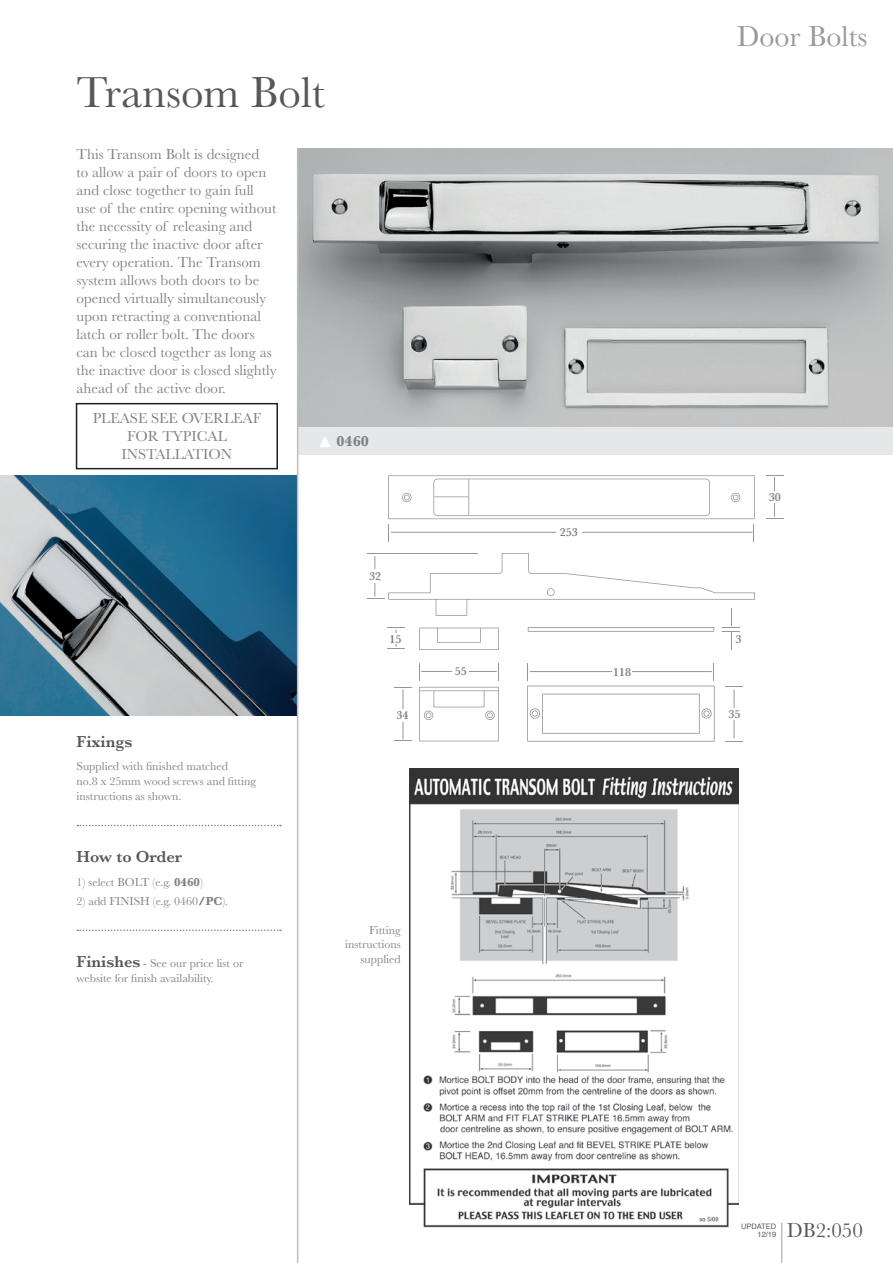
<style>
.page{position:relative;width:893px;height:1263px;background:#fff}
.page>*{position:absolute;margin:0;border:0;box-sizing:border-box;transform-origin:0 0}
.t1{font:45px "Baskerville";color:#57585a}
.t2{font:30px "Baskerville";color:#97999c}
.t3{font:21px "Baskerville";color:#57585a}
.t4{font:600 16.5px "Baskerville";color:#57585a}
.t5{font:15px/18px "Baskerville";color:#808285}
.t6{font:700 15px "Baskerville";color:#808285}
.t7{font:12px/15px "Baskerville";color:#808285}
.t8{font:600 12px "Baskerville";color:#808285}
.t9{font:7.5px/8.2px "Helvetica";color:#57585a;text-align:right}
.s1{font-weight:700}
.s2{font-weight:600;font-size:16.5px;color:#57585a}
</style>
<div class="page">
<img style="left:298px;top:149px;width:595px;height:278px">
<div style="left:298px;top:427px;width:595px;height:27px;background:#e6e7e9"></div>
<svg style="left:320px;top:437px;width:10px;height:10px"></svg>
<img style="left:0;top:475px;width:297px;height:240px">
<img style="left:409px;top:768px;width:330px;height:460px">
<hr style="left:781px;top:1222px;width:1px;height:41px;background:#bcbdc0">
<div style="left:76px;top:403px;width:202px;height:66px;border:2px solid #231f20"></div>
<svg style="left:77px;top:825px;width:204px;height:1px"></svg>
<svg style="left:77px;top:929px;width:204px;height:2px"></svg>
<hr style="left:297px;top:149px;width:1px;height:1114px;background:#bcbdc0">
<svg style="left:725px;top:686px;width:17px;height:1px"></svg>
<svg style="left:394px;top:687px;width:17px;height:1px"></svg>
<svg style="left:725px;top:741px;width:17px;height:1px"></svg>
<svg style="left:388px;top:475px;width:367px;height:66px"></svg>
<svg style="left:766px;top:475px;width:17px;height:1px"></svg>
<svg style="left:766px;top:518px;width:17px;height:1px"></svg>
<hr style="left:391px;top:532px;width:361px;height:1px;background:#939598">
<svg style="left:498px;top:663px;width:1px;height:17px"></svg>
<svg style="left:527px;top:664px;width:188px;height:78px"></svg>
<hr style="left:421px;top:671px;width:76px;height:1px;background:#939598">
<hr style="left:530px;top:671px;width:182px;height:1px;background:#939598">
<div style="left:556px;top:523px;width:26px;height:18px;background:#fff"></div>
<div style="left:453px;top:662px;width:16px;height:18px;background:#fff"></div>
<div style="left:612px;top:663px;width:20px;height:17px;background:#fff"></div>
<hr style="left:774px;top:477px;width:1px;height:40px;background:#939598">
<div style="left:765px;top:491px;width:19px;height:12px;background:#fff"></div>
<hr style="left:734px;top:690px;width:1px;height:48px;background:#939598">
<hr style="left:403px;top:689px;width:1px;height:50px;background:#939598">
<div style="left:725px;top:708px;width:19px;height:11px;background:#fff"></div>
<div style="left:393px;top:709px;width:19px;height:12px;background:#fff"></div>
<svg style="left:419px;top:687px;width:80px;height:54px"></svg>
<svg style="left:367px;top:553px;width:388px;height:97px"></svg>
<h1 class="t1" style="left:77px;top:64px;width:250px">Transom Bolt</h1>
<p class="t5" style="left:77px;top:145px;width:202px">This Transom Bolt is designed<br>to allow a pair of doors to open and close together to gain full use of the entire opening without the necessity of releasing and securing the inactive door after every operation. The Transom system allows both doors to be opened virtually simultaneously upon retracting a conventional latch or roller bolt. The doors can be closed together as long as the inactive door is closed slightly ahead of the active door.</p>
<p class="t5" style="left:93px;top:410px;width:170px;text-align:center">PLEASE SEE OVERLEAF<br>FOR TYPICAL<br>INSTALLATION</p>
<p class="t6" style="left:336px;top:431px;width:34px">0460</p>
<p class="t8" style="left:369px;top:568px;width:13px">32</p>
<h2 class="t2" style="left:737px;top:17px;width:132px">Door Bolts</h2>
<p class="t8" style="left:560px;top:524px;width:19px">253</p>
<p class="t8" style="left:769px;top:488px;width:13px">30</p>
<p class="t4" style="left:77px;top:730px;width:57px">Fixings</p>
<p class="t7" style="left:77px;top:759px;width:181px">Supplied with finished matched<br>no.8 x 25mm wood screws and fitting instructions as shown.</p>
<p class="t4" style="left:77px;top:845px;width:107px">How to Order</p>
<p class="t7" style="left:77px;top:875px;width:128px">1) select BOLT (e.g. <span class="s1">0460</span>)</p>
<p class="t7" style="left:77px;top:894px;width:153px">2) add FINISH (e.g. 0460<span class="s1">/PC</span>).</p>
<p class="t7" style="left:77px;top:956px;width:168px"><span class="s2">Finishes</span> - See our price list or website for finish availability.</p>
<p class="t8" style="left:390px;top:630px;width:13px">15</p>
<p class="t8" style="left:735px;top:631px;width:7px">3</p>
<p class="t8" style="left:455px;top:663px;width:13px">55</p>
<p class="t8" style="left:613px;top:663px;width:19px">118</p>
<p class="t8" style="left:396px;top:707px;width:13px">34</p>
<p class="t8" style="left:728px;top:705px;width:13px">35</p>
<p class="t7" style="left:345px;top:923px;width:57px;line-height:14.4px;text-align:right">Fitting instructions supplied</p>
<p class="t9" style="left:741px;top:1222px;width:37px">UPDATED<br>12/19</p>
<h3 class="t3" style="left:787px;top:1217px;width:78px">DB2:050</h3>
</div>
